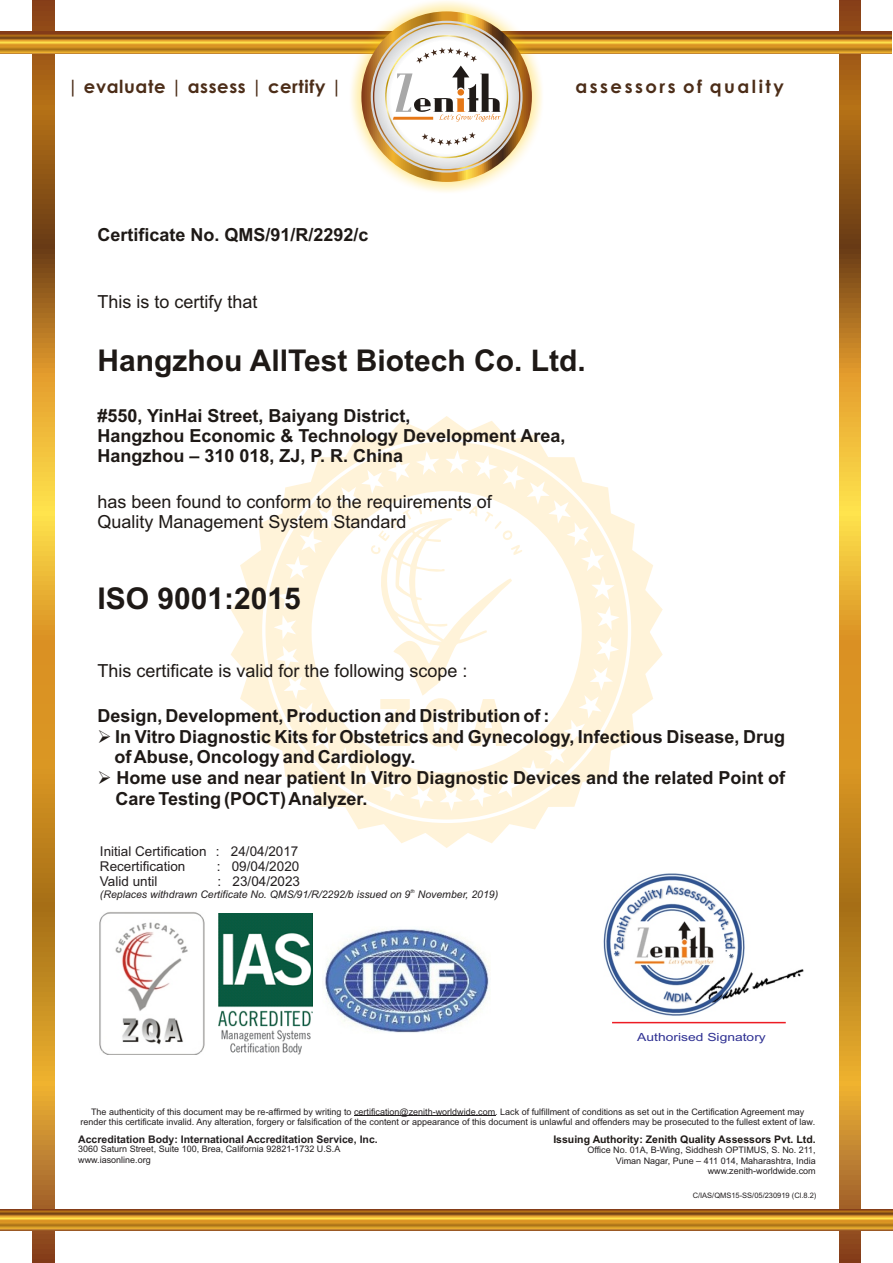
<style>
.page{position:relative;width:893px;height:1263px;background:#fff}
.page>*{position:absolute;margin:0;border:0;box-sizing:border-box;transform-origin:0 0}
.t1{font:700 30px "Arial";color:#1e1916}
.t2{font:700 18px/20.1px "Arial";color:#1e1916}
.t3{font:18px/20.1px "Arial";color:#1e1916}
.t4{font:700 18px "Century Gothic";letter-spacing:.035em;color:#4c2d18}
.t5{font:700 18px "Century Gothic";letter-spacing:.14em;color:#4c2d18}
.t6{font:13.5px/15.1px "Arial";color:#231f20}
.t7{font:11.25px "Arial";color:#2e3092;scale:1.23 1}
.t8{font:italic 10.5px "Arial";color:#231f20}
.t9{font:700 10.5px "Arial";color:#231f20}
.t10{font:700 10.5px "Arial";color:#1e1916}
.t11{font:9px/10.2px "Arial";color:#231f20}
.t12{font:7.5px "Arial";color:#231f20}
.t13{font:italic 5.25px "Arial";color:#231f20}
</style>
<div class="page">
<svg style="left:33px;top:1px;width:22px;height:1262px;background:#c28725"></svg>
<svg style="left:839px;top:1px;width:22px;height:1262px;background:#c28725"></svg>
<svg style="left:0;top:32px;width:891px;height:21px;background:#be8223"></svg>
<svg style="left:0;top:1209px;width:893px;height:22px;background:#c08525"></svg>
<div style="left:349px;top:0;width:195px;height:194px;background:#ffcb04;opacity:.69"></div>
<svg style="left:361px;top:11px;width:171px;height:171px;background:#bc8436"></svg>
<img style="left:373px;top:23px;width:147px;height:147px">
<svg style="left:231px;top:416px;width:432px;height:432px"></svg>
<svg style="left:369px;top:500px;width:153px;height:251px"></svg>
<hr style="left:612px;top:1022px;width:174px;height:1px;background:#ed1c24">
<img style="left:99px;top:912px;width:106px;height:142px">
<hr style="left:354px;top:1115px;width:141px;height:1px;background:#231f20">
<img style="left:325px;top:929px;width:164px;height:104px">
<img style="left:219px;top:913px;width:93px;height:141px">
<img style="left:603px;top:873px;width:201px;height:143px">
<h2 class="t4" style="left:68px;top:80px;width:276px">| evaluate | assess | certify |</h2>
<h2 class="t5" style="left:575px;top:80px;width:210px">assessors of quality</h2>
<h2 class="t2" style="left:97px;top:226px;width:273px">Certificate No. QMS/91/R/2292/c</h2>
<h2 class="t3" style="left:97px;top:293px;width:162px">This is to certify that</h2>
<h1 class="t1" style="left:97px;top:349px;width:490px">Hangzhou AllTest Biotech Co. Ltd.</h1>
<h2 class="t2" style="left:97px;top:407px;width:470px">#550, YinHai Street, Baiyang District,<br>Hangzhou Economic &amp; Technology Development Area,<br>Hangzhou – 310 018, ZJ, P. R. China</h2>
<h2 class="t3" style="left:97px;top:493px;width:396px">has been found to conform to the requirements of<br>Quality Management System Standard</h2>
<h1 class="t1" style="left:97px;top:587px;width:205px">ISO 9001:2015</h1>
<h2 class="t3" style="left:97px;top:662px;width:372px">This certificate is valid for the following scope :</h2>
<h2 class="t2" style="left:97px;top:707px;width:454px">Design, Development, Production and Distribution of :</h2>
<h2 class="t2" style="left:115px;top:727px;width:672px;line-height:20.7px;text-indent:-17px">➢ In Vitro Diagnostic Kits for Obstetrics and Gynecology, Infectious Disease, Drug of Abuse, Oncology and Cardiology.</h2>
<h2 class="t2" style="left:115px;top:769px;width:671px;line-height:20.7px;text-indent:-18px">➢ Home use and near patient In Vitro Diagnostic Devices and the related Point of<br>Care Testing (POCT) Analyzer.</h2>
<h3 class="t6" style="left:100px;top:845px;width:200px">Initial Certification : 24/04/2017<br>Recertification</h3>
<h3 class="t6" style="left:217px;top:860px;width:84px">: 09/04/2020</h3>
<h3 class="t6" style="left:100px;top:875px;width:59px">Valid until</h3>
<h3 class="t6" style="left:218px;top:875px;width:84px">: 23/04/2023</h3>
<p class="t13" style="left:410px;top:889px;width:6px">th</p>
<p class="t8" style="left:100px;top:890px;width:400px">(Replaces withdrawn Certificate No. QMS/91/R/2292/b issued on 9 November, 2019)</p>
<p class="t7" style="left:637px;top:1033px;width:106px">Authorised Signatory</p>
<p class="t11" style="left:80px;top:1107px;width:736px;text-align:center">The authenticity of this document may be re-affirmed by writing to certification@zenith-worldwide.com. Lack of fulfillment of conditions as set out in the Certification Agreement may render this certificate invalid. Any alteration, forgery or falsification of the content or appearance of this document is unlawful and offenders may be prosecuted to the fullest extent of law.</p>
<p class="t9" style="left:78px;top:1135px;width:301px">Accreditation Body: International Accreditation Service, Inc.</p>
<p class="t11" style="left:78px;top:1145px;width:264px">3060 Saturn Street, Suite 100, Brea, California 92821-1732 U.S.A www.iasonline.org</p>
<p class="t10" style="left:553px;top:1135px;width:264px">Issuing Authority: Zenith Quality Assessors Pvt. Ltd.</p>
<p class="t11" style="left:587px;top:1146px;width:230px;text-align:right">Office No. 01A, B-Wing, Siddhesh OPTIMUS, S. No. 211,<br>Viman Nagar, Pune – 411 014, Maharashtra, India www.zenith-worldwide.com</p>
<p class="t12" style="left:693px;top:1192px;width:125px">C/IAS/QMS15-SS/05/230919 (Cl.8.2)</p>
</div>
